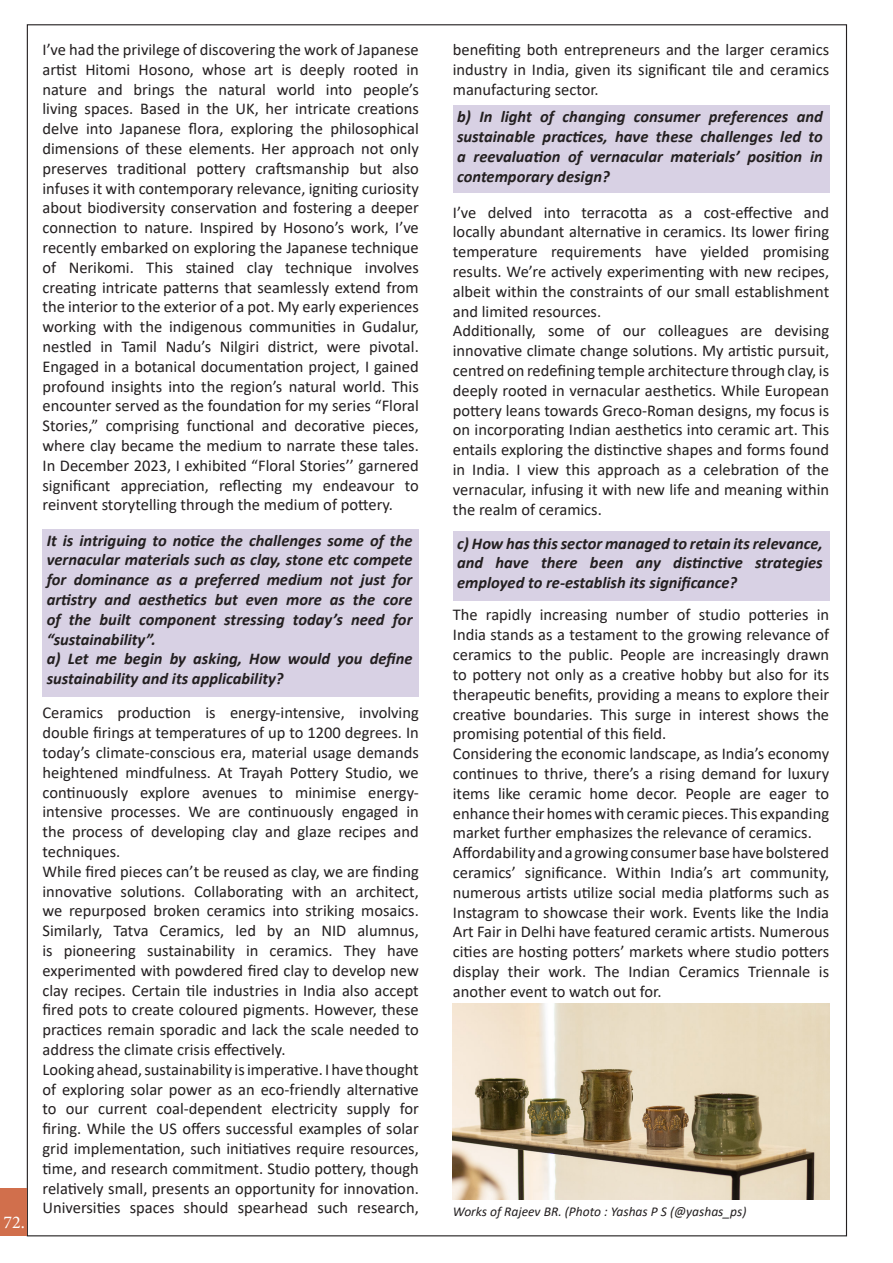
<style>
.page{position:relative;width:893px;height:1263px;background:#fff}
.page>*{position:absolute;margin:0;border:0;box-sizing:border-box;transform-origin:0 0}
.t1{font:18px "Minion Pro";color:#fff}
.t2{font:16.5px/19.8px "Calibri";color:#231f20;text-align:justify}
.t3{font:italic 700 16.5px/19.8px "Calibri";color:#231f20;text-align:justify}
.t4{font:italic 13.5px "Calibri";color:#231f20}
</style>
<div class="page">
<div style="left:0;top:1188px;width:27px;height:48px;background:#d16f4c"></div>
<div style="left:43px;top:529px;width:376px;height:167px;background:#d8d1e4"></div>
<div style="left:453px;top:105px;width:376px;height:87px;background:#d8d1e4"></div>
<div style="left:453px;top:531px;width:376px;height:70px;background:#d8d1e4"></div>
<img style="left:453px;top:1003px;width:376px;height:196px">
<p class="t1" style="left:3px;top:1210px;width:23px">72.</p>
<p class="t2" style="left:43px;top:39px;width:378px">I’ve had the privilege of discovering the work of Japanese artist Hitomi Hosono, whose art is deeply rooted in nature and brings the natural world into people’s living spaces. Based in the UK, her intricate creations delve into Japanese flora, exploring the philosophical dimensions of these elements. Her approach not only preserves traditional pottery craftsmanship but also infuses it with contemporary relevance, igniting curiosity about biodiversity conservation and fostering a deeper connection to nature. Inspired by Hosono’s work, I’ve recently embarked on exploring the Japanese technique of Nerikomi. This stained clay technique involves creating intricate patterns that seamlessly extend from the interior to the exterior of a pot. My early experiences working with the indigenous communities in Gudalur, nestled in Tamil Nadu’s Nilgiri district, were pivotal.<br>Engaged in a botanical documentation project, I gained profound insights into the region’s natural world. This encounter served as the foundation for my series “Floral Stories,” comprising functional and decorative pieces, where clay became the medium to narrate these tales.<br>In December 2023, I exhibited “Floral Stories’’ garnered significant appreciation, reflecting my endeavour to reinvent storytelling through the medium of pottery.</p>
<p class="t3" style="left:47px;top:530px;width:367px">It is intriguing to notice the challenges some of the vernacular materials such as clay, stone etc compete for dominance as a preferred medium not just for artistry and aesthetics but even more as the core of the built component stressing today’s need for “sustainability”.</p>
<p class="t3" style="left:47px;top:648px;width:367px">a) Let me begin by asking, How would you define sustainability and its applicability?</p>
<p class="t2" style="left:43px;top:702px;width:378px">Ceramics production is energy-intensive, involving double firings at temperatures of up to 1200 degrees. In today’s climate-conscious era, material usage demands heightened mindfulness. At Trayah Pottery Studio, we continuously explore avenues to minimise energy&shy;intensive processes. We are continuously engaged in the process of developing clay and glaze recipes and techniques.</p>
<p class="t2" style="left:43px;top:861px;width:378px">While fired pieces can’t be reused as clay, we are finding innovative solutions. Collaborating with an architect, we repurposed broken ceramics into striking mosaics.<br>Similarly, Tatva Ceramics, led by an NID alumnus, is pioneering sustainability in ceramics. They have experimented with powdered fired clay to develop new clay recipes. Certain tile industries in India also accept fired pots to create coloured pigments. However, these practices remain sporadic and lack the scale needed to address the climate crisis effectively.</p>
<p class="t2" style="left:43px;top:1059px;width:378px">Looking ahead, sustainability is imperative. I have thought of exploring solar power as an eco-friendly alternative to our current coal-dependent electricity supply for firing. While the US offers successful examples of solar grid implementation, such initiatives require resources, time, and research commitment. Studio pottery, though relatively small, presents an opportunity for innovation.<br>Universities spaces should spearhead such research,</p>
<p class="t2" style="left:453px;top:39px;width:378px">benefiting both entrepreneurs and the larger ceramics industry in India, given its significant tile and ceramics manufacturing sector.</p>
<p class="t3" style="left:457px;top:106px;width:367px">b) In light of changing consumer preferences and sustainable practices, have these challenges led to a reevaluation of vernacular materials’ position in contemporary design?</p>
<p class="t2" style="left:453px;top:202px;width:378px">I’ve delved into terracotta as a cost-effective and locally abundant alternative in ceramics. Its lower firing temperature requirements have yielded promising results. We’re actively experimenting with new recipes, albeit within the constraints of our small establishment and limited resources.</p>
<p class="t2" style="left:453px;top:321px;width:378px">Additionally, some of our colleagues are devising innovative climate change solutions. My artistic pursuit, centred on redefining temple architecture through clay, is deeply rooted in vernacular aesthetics. While European pottery leans towards Greco-Roman designs, my focus is on incorporating Indian aesthetics into ceramic art. This entails exploring the distinctive shapes and forms found in India. I view this approach as a celebration of the vernacular, infusing it with new life and meaning within the realm of ceramics.</p>
<p class="t3" style="left:457px;top:533px;width:367px">c) How has this sector managed to retain its relevance, and have there been any distinctive strategies employed to re-establish its significance?</p>
<p class="t2" style="left:453px;top:605px;width:378px">The rapidly increasing number of studio potteries in India stands as a testament to the growing relevance of ceramics to the public. People are increasingly drawn to pottery not only as a creative hobby but also for its therapeutic benefits, providing a means to explore their creative boundaries. This surge in interest shows the promising potential of this field.</p>
<p class="t2" style="left:453px;top:743px;width:378px">Considering the economic landscape, as India’s economy continues to thrive, there’s a rising demand for luxury items like ceramic home decor. People are eager to enhance their homes with ceramic pieces. This expanding market further emphasizes the relevance of ceramics.</p>
<p class="t2" style="left:453px;top:842px;width:378px">Affordability and a growing consumer base have bolstered ceramics’ significance. Within India’s art community, numerous artists utilize social media platforms such as Instagram to showcase their work. Events like the India Art Fair in Delhi have featured ceramic artists. Numerous cities are hosting potters’ markets where studio potters display their work. The Indian Ceramics Triennale is another event to watch out for.</p>
<p class="t4" style="left:453px;top:1201px;width:295px">Works of Rajeev BR. (Photo : Yashas P S (@yashas_ps)</p>
</div>
